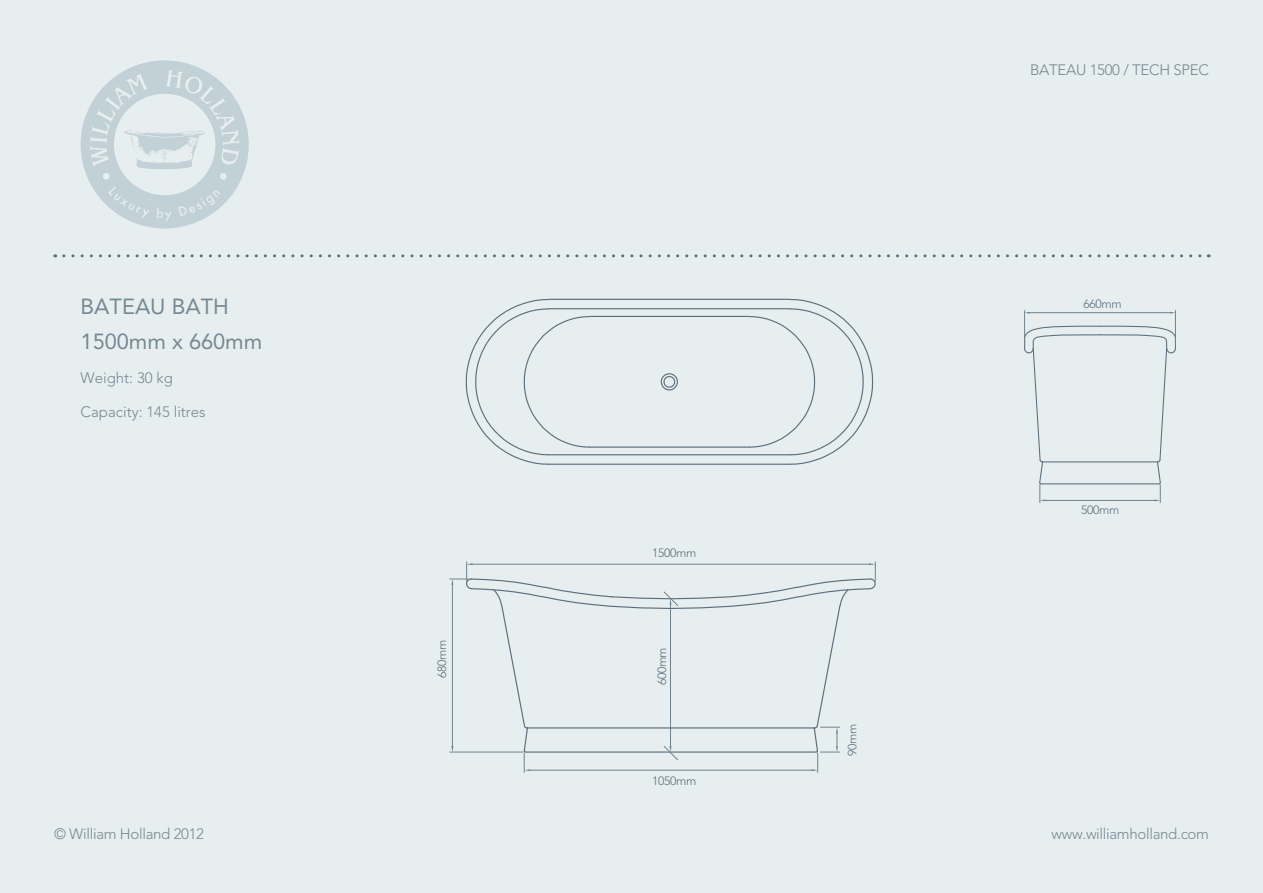
<style>
.page{position:relative;width:1263px;height:893px;background:#e7eeef}
.page>*{position:absolute;margin:0;border:0;box-sizing:border-box;transform-origin:0 0}
.t1{font:21.75px/35.2px "Avenir";color:#758893}
.t2{font:300 15px "Avenir";letter-spacing:-.02em;color:#758893}
.t3{font:300 15px "Avenir";color:#758893}
.t4{font:300 12px "Avenir";letter-spacing:-.02em;color:#5b6f7b}
</style>
<div class="page">
<svg style="left:64px;top:254px;width:1145px;height:3px"></svg>
<svg style="left:81px;top:60px;width:168px;height:169px"></svg>
<svg style="left:1024px;top:310px;width:152px;height:193px"></svg>
<div style="left:1060px;top:299px;width:85px;height:12px;background:#e7eeef"></div>
<svg style="left:511px;top:298px;width:317px;height:10px"></svg>
<svg style="left:465px;top:308px;width:409px;height:157px"></svg>
<svg style="left:449px;top:561px;width:427px;height:212px"></svg>
<div style="left:437px;top:622px;width:14px;height:75px;background:#e7eeef"></div>
<div style="left:657px;top:629px;width:10px;height:75px;background:#e7eeef"></div>
<div style="left:847px;top:703px;width:11px;height:74px;background:#e7eeef"></div>
<div style="left:634px;top:548px;width:80px;height:14px;background:#e7eeef"></div>
<h1 class="t1" style="left:81px;top:289px;width:183px">BATEAU BATH<br>1500mm x 660mm</h1>
<p class="t3" style="left:81px;top:369px;width:94px">Weight: 30 kg</p>
<p class="t3" style="left:81px;top:403px;width:127px">Capacity: 145 litres</p>
<p class="t4" style="left:652px;top:546px;width:46px">1500mm</p>
<p class="t4" style="left:435px;top:678px;width:40px;rotate:-90deg">680mm</p>
<p class="t4" style="left:655px;top:685px;width:40px;rotate:-90deg">600mm</p>
<p class="t4" style="left:652px;top:773px;width:46px">1050mm</p>
<p class="t4" style="left:845px;top:756px;width:34px;rotate:-90deg">90mm</p>
<p class="t2" style="left:1030px;top:61px;width:177px">bateau 1500 / tech spec</p>
<p class="t4" style="left:1083px;top:296px;width:40px">660mm</p>
<p class="t4" style="left:1081px;top:503px;width:40px">500mm</p>
<p class="t2" style="left:54px;top:825px;width:151px">© William Holland 2012</p>
<p class="t2" style="left:1051px;top:825px;width:159px">www.williamholland.com</p>
</div>
